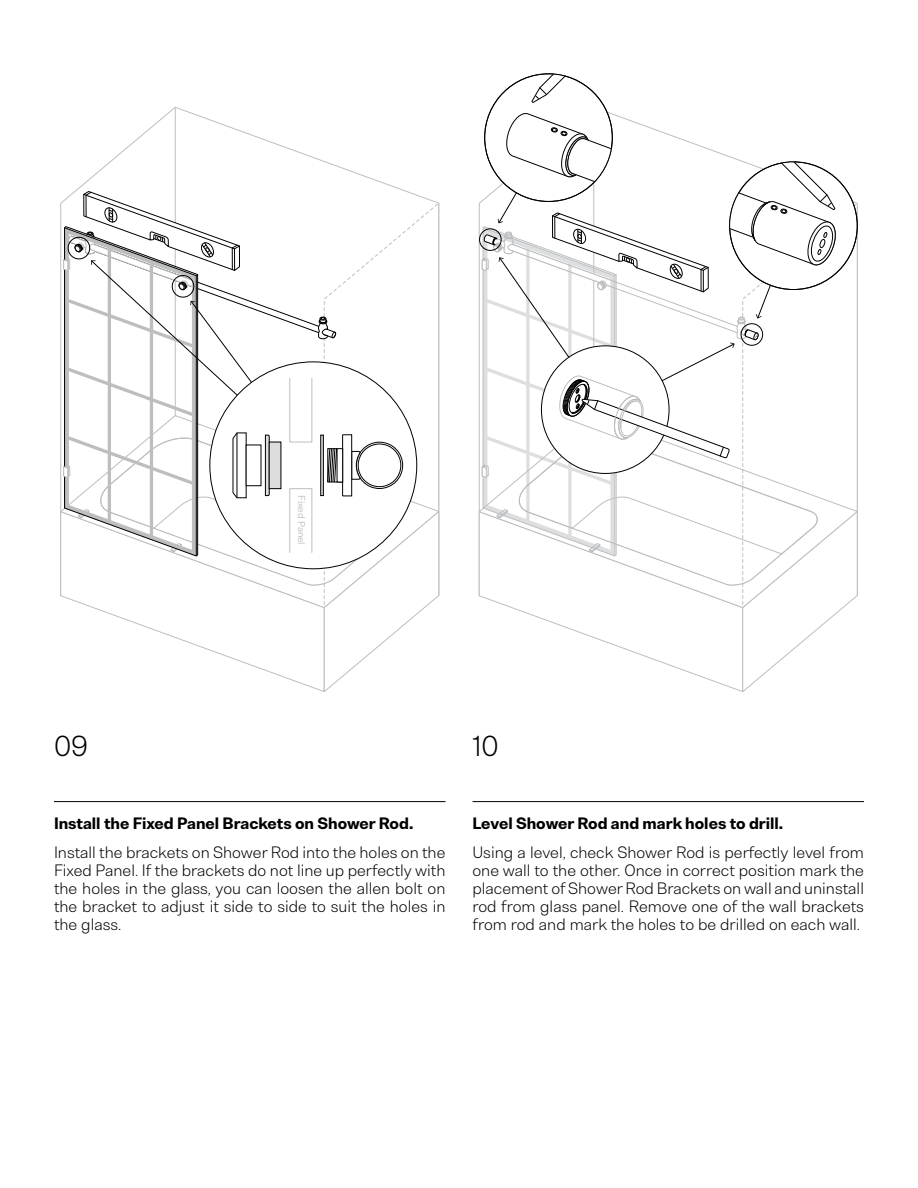
<style>
.page{position:relative;width:918px;height:1188px;background:#fff}
.page>*{position:absolute;margin:0;border:0;box-sizing:border-box;transform-origin:0 0}
.t1{font:300 26.25px "Bw Nista International";color:#000}
.t2{font:300 15px/18px "Bw Nista International";color:#000;text-align:justify}
.t3{font:800 15px "Bw Nista International";color:#000}
.t4{font:9px "Bw Nista International";color:#bcbec0}
</style>
<div class="page">
<hr style="left:472px;top:801px;width:392px;height:1px;background:#000">
<svg style="left:531px;top:74px;width:72px;height:29px"></svg>
<svg style="left:481px;top:112px;width:377px;height:580px"></svg>
<div style="left:741px;top:323px;width:22px;height:23px;border:1px solid #000;border-radius:50%"></div>
<div style="left:479px;top:228px;width:23px;height:23px;border:1px solid #000;border-radius:50%"></div>
<hr style="left:54px;top:801px;width:392px;height:1px;background:#000">
<svg style="left:60px;top:106px;width:346px;height:309px"></svg>
<hr style="left:175px;top:107px;width:1px;height:393px;background:#bcbec0">
<svg style="left:63px;top:191px;width:377px;height:501px"></svg>
<div style="left:68px;top:237px;width:22px;height:22px;border:1px solid #000;border-radius:50%"></div>
<div style="left:172px;top:275px;width:22px;height:23px;border:1px solid #000;border-radius:50%"></div>
<p class="t4" style="left:307px;top:495px;width:51px;rotate:90deg">Fixed Panel</p>
<h1 class="t1" style="left:54px;top:728px;width:36px">09</h1>
<p class="t3" style="left:54px;top:813px;width:361px">Install the Fixed Panel Brackets on Shower Rod.</p>
<p class="t2" style="left:54px;top:843px;width:393px">Install the brackets on Shower Rod into the holes on the Fixed Panel. If the brackets do not line up perfectly with the holes in the glass, you can loosen the allen bolt on the bracket to adjust it side to side to suit the holes in the glass.</p>
<h1 class="t1" style="left:472px;top:728px;width:28px">10</h1>
<p class="t3" style="left:472px;top:813px;width:312px">Level Shower Rod and mark holes to drill.</p>
<p class="t2" style="left:472px;top:843px;width:393px">Using a level, check Shower Rod is perfectly level from one wall to the other. Once in correct position mark the placement of Shower Rod Brackets on wall and uninstall rod from glass panel. Remove one of the wall brackets from rod and mark the holes to be drilled on each wall.</p>
</div>
